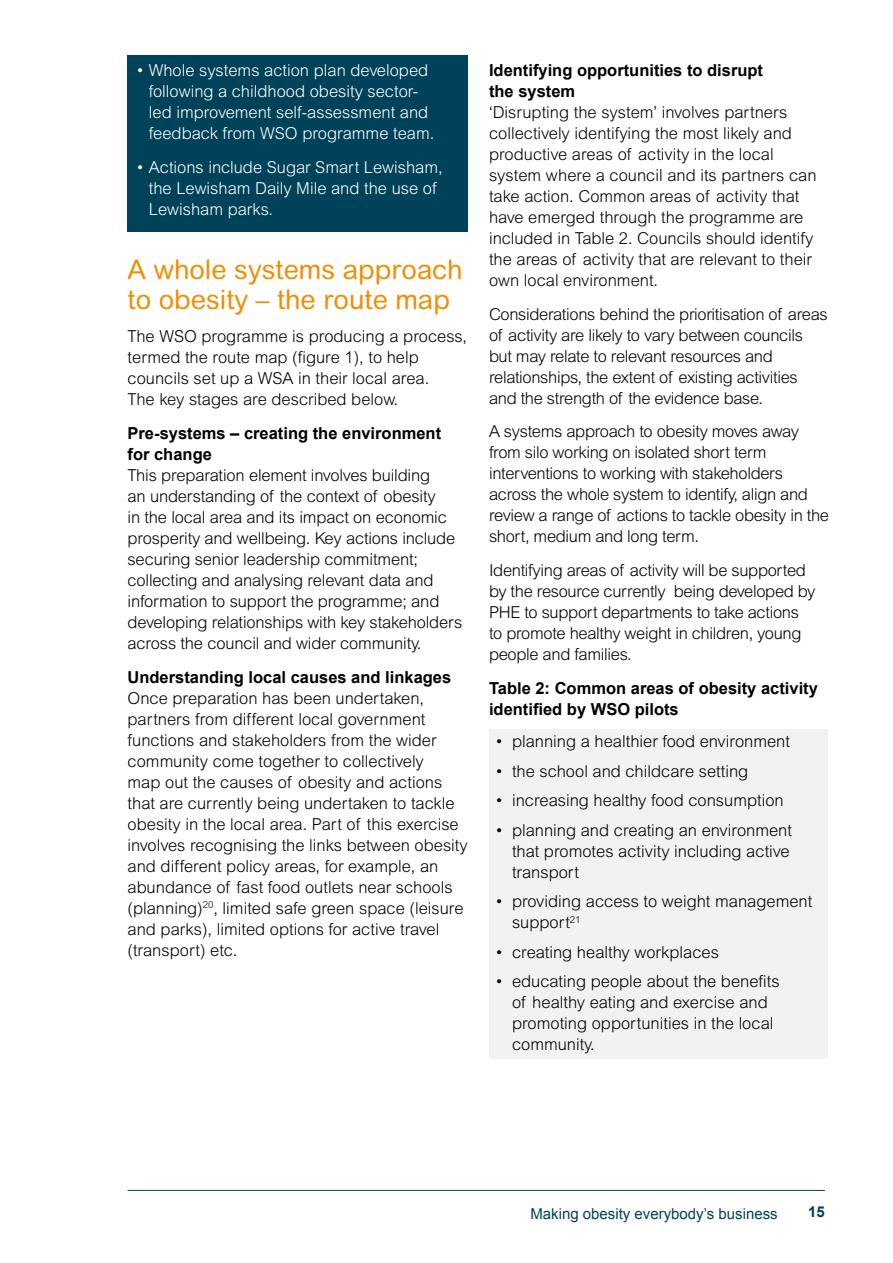
<style>
.page{position:relative;width:893px;height:1263px;background:#fff}
.page>*{position:absolute;margin:0;border:0;box-sizing:border-box;transform-origin:0 0}
.t1{font:27px/30px "Arial Rounded MT";color:#f28c00}
.t2{font:300 16.5px/21px "Arial MT Std";color:#000}
.t3{font:300 16.5px/21px "Arial MT Std";letter-spacing:-.02em;color:#000}
.t4{font:300 16.5px/21px "Arial MT Std";color:#fff}
.t5{font:700 16.5px/21px "Arial";color:#000}
.t6{font:15px "Arial";color:#004259}
.t7{font:700 15px "Arial";color:#004259}
</style>
<div class="page">
<hr style="left:128px;top:1190px;width:697px;height:1px;background:#004259">
<div style="left:128px;top:55px;width:340px;height:101px;background:#004259"></div>
<div style="left:128px;top:152px;width:340px;height:80px;background:#004259"></div>
<div style="left:489px;top:729px;width:339px;height:330px;background:#f2f2f2"></div>
<p class="t4" style="left:149px;top:59px;width:287px;text-indent:-13px">• Whole systems action plan developed following a childhood obesity sector&shy;led improvement self-assessment and feedback from WSO programme team.</p>
<p class="t4" style="left:149px;top:156px;width:295px;text-indent:-13px">• Actions include Sugar Smart Lewisham, the Lewisham Daily Mile and the use of<br>Lewisham parks.</p>
<h1 class="t1" style="left:128px;top:254px;width:336px">A whole systems approach to obesity – the route map</h1>
<p class="t2" style="left:128px;top:326px;width:341px">The WSO programme is producing a process, termed the route map (figure 1), to help councils set up a WSA in their local area.<br>The key stages are described below.</p>
<p class="t5" style="left:128px;top:423px;width:315px">Pre-systems – creating the environment for change</p>
<p class="t2" style="left:128px;top:465px;width:336px">This preparation element involves building<br>an understanding of the context of obesity<br>in the local area and its impact on economic prosperity and wellbeing. Key actions include securing senior leadership commitment; collecting and analysing relevant data and information to support the programme; and developing relationships with key stakeholders across the council and wider community.</p>
<p class="t5" style="left:128px;top:667px;width:325px">Understanding local causes and linkages</p>
<p class="t2" style="left:128px;top:688px;width:342px">Once preparation has been undertaken, partners from different local government functions and stakeholders from the wider community come together to collectively<br>map out the causes of obesity and actions that are currently being undertaken to tackle obesity in the local area. Part of this exercise involves recognising the links between obesity and different policy areas, for example, an abundance of fast food outlets near schools (planning)<sup>20</sup>, limited safe green space (leisure and parks), limited options for active travel (transport) etc.</p>
<p class="t5" style="left:489px;top:60px;width:276px">Identifying opportunities to disrupt the system</p>
<p class="t2" style="left:489px;top:101px;width:329px">‘Disrupting the system’ involves partners collectively identifying the most likely and productive areas of activity in the local system where a council and its partners can take action. Common areas of activity that have emerged through the programme are included in Table 2. Councils should identify the areas of activity that are relevant to their own local environment.</p>
<p class="t3" style="left:489px;top:303px;width:340px">Considerations behind the prioritisation of areas of activity are likely to vary between councils but may relate to relevant resources and relationships, the extent of existing activities and the strength of the evidence base.</p>
<p class="t3" style="left:489px;top:421px;width:341px">A systems approach to obesity moves away from silo working on isolated short term interventions to working with stakeholders across the whole system to identify, align and review a range of actions to tackle obesity in the short, medium and long term.</p>
<p class="t3" style="left:489px;top:560px;width:328px">Identifying areas of activity will be supported by the resource currently being developed by PHE to support departments to take actions to promote healthy weight in children, young people and families.</p>
<p class="t5" style="left:489px;top:678px;width:330px">Table 2: Common areas of obesity activity identified by WSO pilots</p>
<p class="t2" style="left:495px;top:731px;width:297px">• planning a healthier food environment</p>
<p class="t2" style="left:495px;top:760px;width:255px">• the school and childcare setting</p>
<p class="t2" style="left:495px;top:790px;width:290px">• increasing healthy food consumption</p>
<p class="t2" style="left:512px;top:819px;width:281px;text-indent:-17px">• planning and creating an environment that promotes activity including active transport</p>
<p class="t2" style="left:512px;top:891px;width:302px;text-indent:-17px">• providing access to weight management support<sup>21</sup></p>
<p class="t2" style="left:495px;top:941px;width:225px">• creating healthy workplaces</p>
<p class="t2" style="left:512px;top:971px;width:269px;text-indent:-17px">• educating people about the benefits of healthy eating and exercise and promoting opportunities in the local community.</p>
<p class="t6" style="left:530px;top:1203px;width:249px">Making obesity everybody’s business</p>
<p class="t7" style="left:808px;top:1202px;width:18px">15</p>
</div>
